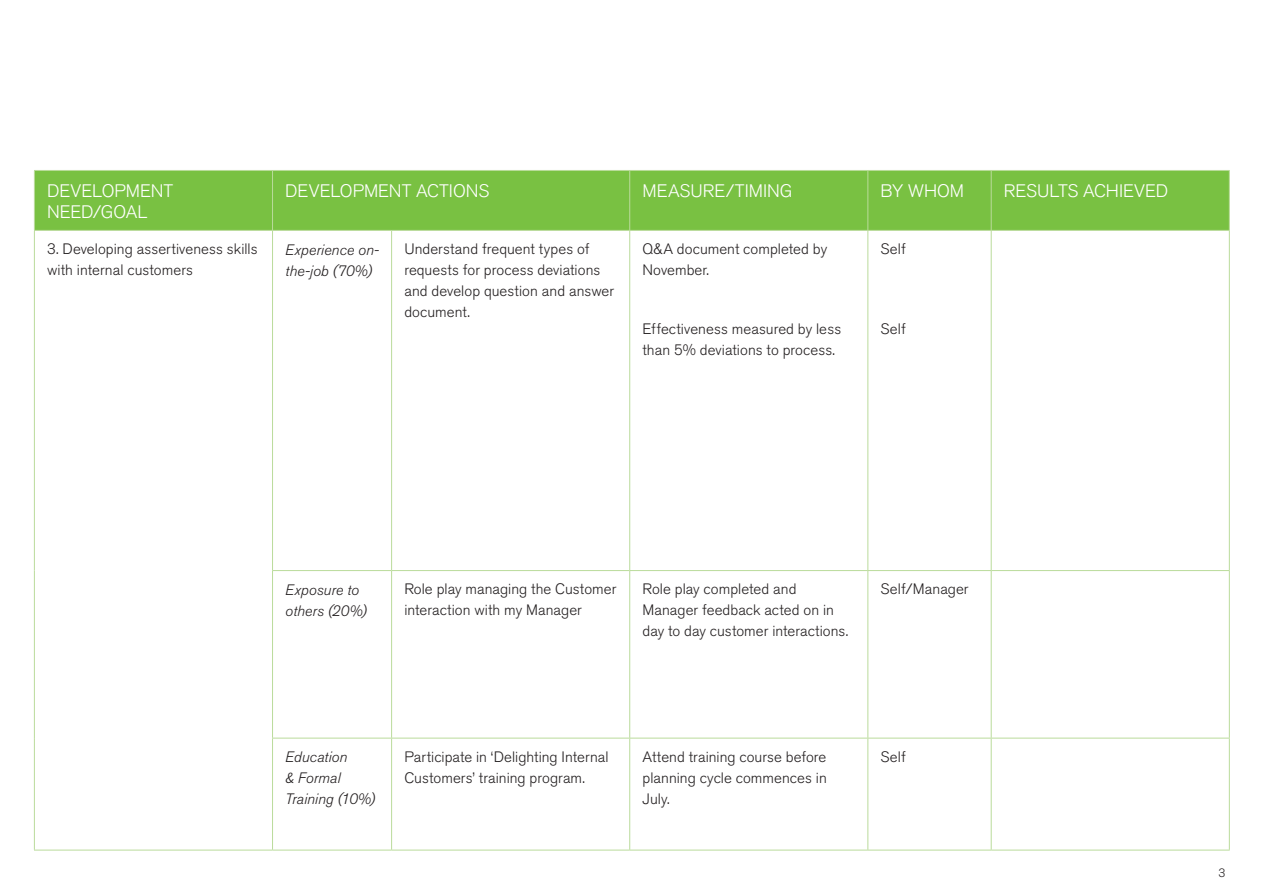
<style>
.page{position:relative;width:1263px;height:893px;background:#fff}
.page>*{position:absolute;margin:0;border:0;box-sizing:border-box;transform-origin:0 0}
.Body{font:300 18px/21px "Akzidenz Grotesk BQ";color:#fff}
.Body-2{font:300 15px/21px "Akzidenz Grotesk BQ";letter-spacing:.005em;color:#231f20}
.Body-3{font:italic 300 15px/21px "Akzidenz Grotesk BQ";letter-spacing:.005em;color:#231f20}
.t1{font:300 12px "Akzidenz Grotesk BE";color:#231f20}
</style>
<div class="page">
<div style="left:35px;top:171px;width:1194px;height:59px;background:#79c142"></div>
<hr style="left:34px;top:170px;width:239px;height:1px;background:#badb9b">
<hr style="left:34px;top:171px;width:1px;height:59px;background:#badb9b">
<hr style="left:273px;top:170px;width:119px;height:1px;background:#badb9b">
<hr style="left:272px;top:171px;width:1px;height:59px;background:#badb9b">
<hr style="left:392px;top:170px;width:238px;height:1px;background:#badb9b">
<hr style="left:630px;top:170px;width:238px;height:1px;background:#badb9b">
<hr style="left:629px;top:171px;width:1px;height:59px;background:#badb9b">
<hr style="left:868px;top:170px;width:123px;height:1px;background:#badb9b">
<hr style="left:867px;top:171px;width:1px;height:59px;background:#badb9b">
<hr style="left:991px;top:170px;width:239px;height:1px;background:#badb9b">
<hr style="left:991px;top:171px;width:1px;height:59px;background:#badb9b">
<hr style="left:1229px;top:171px;width:1px;height:59px;background:#badb9b">
<hr style="left:34px;top:230px;width:239px;height:1px;background:#badb9b">
<hr style="left:34px;top:231px;width:1px;height:340px;background:#badb9b">
<hr style="left:273px;top:230px;width:119px;height:1px;background:#badb9b">
<hr style="left:272px;top:231px;width:1px;height:339px;background:#badb9b">
<hr style="left:392px;top:230px;width:238px;height:1px;background:#badb9b">
<hr style="left:391px;top:231px;width:1px;height:339px;background:#badb9b">
<hr style="left:630px;top:230px;width:238px;height:1px;background:#badb9b">
<hr style="left:629px;top:231px;width:1px;height:339px;background:#badb9b">
<hr style="left:868px;top:230px;width:123px;height:1px;background:#badb9b">
<hr style="left:867px;top:231px;width:1px;height:339px;background:#badb9b">
<hr style="left:991px;top:230px;width:239px;height:1px;background:#badb9b">
<hr style="left:991px;top:231px;width:1px;height:339px;background:#badb9b">
<hr style="left:1229px;top:231px;width:1px;height:339px;background:#badb9b">
<hr style="left:34px;top:571px;width:1px;height:167px;background:#badb9b">
<hr style="left:272px;top:570px;width:120px;height:1px;background:#badb9b">
<hr style="left:272px;top:571px;width:1px;height:167px;background:#badb9b">
<hr style="left:392px;top:570px;width:238px;height:1px;background:#badb9b">
<hr style="left:391px;top:571px;width:1px;height:167px;background:#badb9b">
<hr style="left:630px;top:570px;width:238px;height:1px;background:#badb9b">
<hr style="left:629px;top:571px;width:1px;height:167px;background:#badb9b">
<hr style="left:868px;top:570px;width:123px;height:1px;background:#badb9b">
<hr style="left:867px;top:571px;width:1px;height:167px;background:#badb9b">
<hr style="left:991px;top:570px;width:239px;height:1px;background:#badb9b">
<hr style="left:991px;top:571px;width:1px;height:167px;background:#badb9b">
<hr style="left:1229px;top:571px;width:1px;height:167px;background:#badb9b">
<hr style="left:34px;top:738px;width:1px;height:112px;background:#badb9b">
<hr style="left:272px;top:738px;width:120px;height:1px;background:#badb9b">
<hr style="left:272px;top:738px;width:1px;height:112px;background:#badb9b">
<hr style="left:392px;top:738px;width:238px;height:1px;background:#badb9b">
<hr style="left:391px;top:738px;width:1px;height:112px;background:#badb9b">
<hr style="left:630px;top:738px;width:238px;height:1px;background:#badb9b">
<hr style="left:629px;top:738px;width:1px;height:112px;background:#badb9b">
<hr style="left:868px;top:738px;width:123px;height:1px;background:#badb9b">
<hr style="left:867px;top:738px;width:1px;height:112px;background:#badb9b">
<hr style="left:991px;top:738px;width:239px;height:1px;background:#badb9b">
<hr style="left:991px;top:738px;width:1px;height:112px;background:#badb9b">
<hr style="left:1229px;top:738px;width:1px;height:112px;background:#badb9b">
<hr style="left:34px;top:850px;width:239px;height:1px;background:#badb9b">
<hr style="left:273px;top:850px;width:119px;height:1px;background:#badb9b">
<hr style="left:392px;top:850px;width:238px;height:1px;background:#badb9b">
<hr style="left:630px;top:850px;width:238px;height:1px;background:#badb9b">
<hr style="left:868px;top:850px;width:123px;height:1px;background:#badb9b">
<hr style="left:991px;top:850px;width:239px;height:1px;background:#badb9b">
<p class="Body" style="left:47px;top:180px;width:128px">DEVELOPMENT<br>NEED/GOAL</p>
<p class="Body" style="left:285px;top:180px;width:205px">DEVELOPMENT ACTIONS</p>
<p class="Body" style="left:642px;top:180px;width:152px">MEASURE/TIMING</p>
<p class="Body" style="left:881px;top:180px;width:85px">BY WHOM</p>
<p class="Body" style="left:1004px;top:180px;width:166px">RESULTS ACHIEVED</p>
<p class="Body-2" style="left:47px;top:239px;width:212px">3. Developing assertiveness skills with internal customers</p>
<p class="Body-3" style="left:285px;top:239px;width:95px">Experience on&shy;the-job (70%)</p>
<p class="Body-2" style="left:404px;top:239px;width:211px">Understand frequent types of requests for process deviations and develop question and answer document.</p>
<p class="Body-2" style="left:642px;top:239px;width:186px">Q&amp;A document completed by<br>November.</p>
<p class="Body-2" style="left:642px;top:319px;width:200px">Effectiveness measured by less than 5% deviations to process.</p>
<p class="Body-2" style="left:881px;top:239px;width:27px">Self</p>
<p class="Body-2" style="left:881px;top:319px;width:27px">Self</p>
<p class="Body-3" style="left:285px;top:579px;width:83px">Exposure to others (20%)</p>
<p class="Body-2" style="left:404px;top:579px;width:214px">Role play managing the Customer interaction with my Manager</p>
<p class="Body-2" style="left:642px;top:579px;width:207px">Role play completed and<br>Manager feedback acted on in day to day customer interactions.</p>
<p class="Body-2" style="left:881px;top:579px;width:90px">Self/Manager</p>
<p class="Body-3" style="left:285px;top:747px;width:91px">Education<br>&amp; Formal<br>Training (10%)</p>
<p class="Body-2" style="left:404px;top:747px;width:206px">Participate in ‘Delighting Internal<br>Customers’ training program.</p>
<p class="Body-2" style="left:642px;top:747px;width:186px;text-align:justify">Attend training course before planning cycle commences in July.</p>
<p class="Body-2" style="left:881px;top:747px;width:27px">Self</p>
<p class="t1" style="left:1218px;top:866px;width:8px">3</p>
</div>
